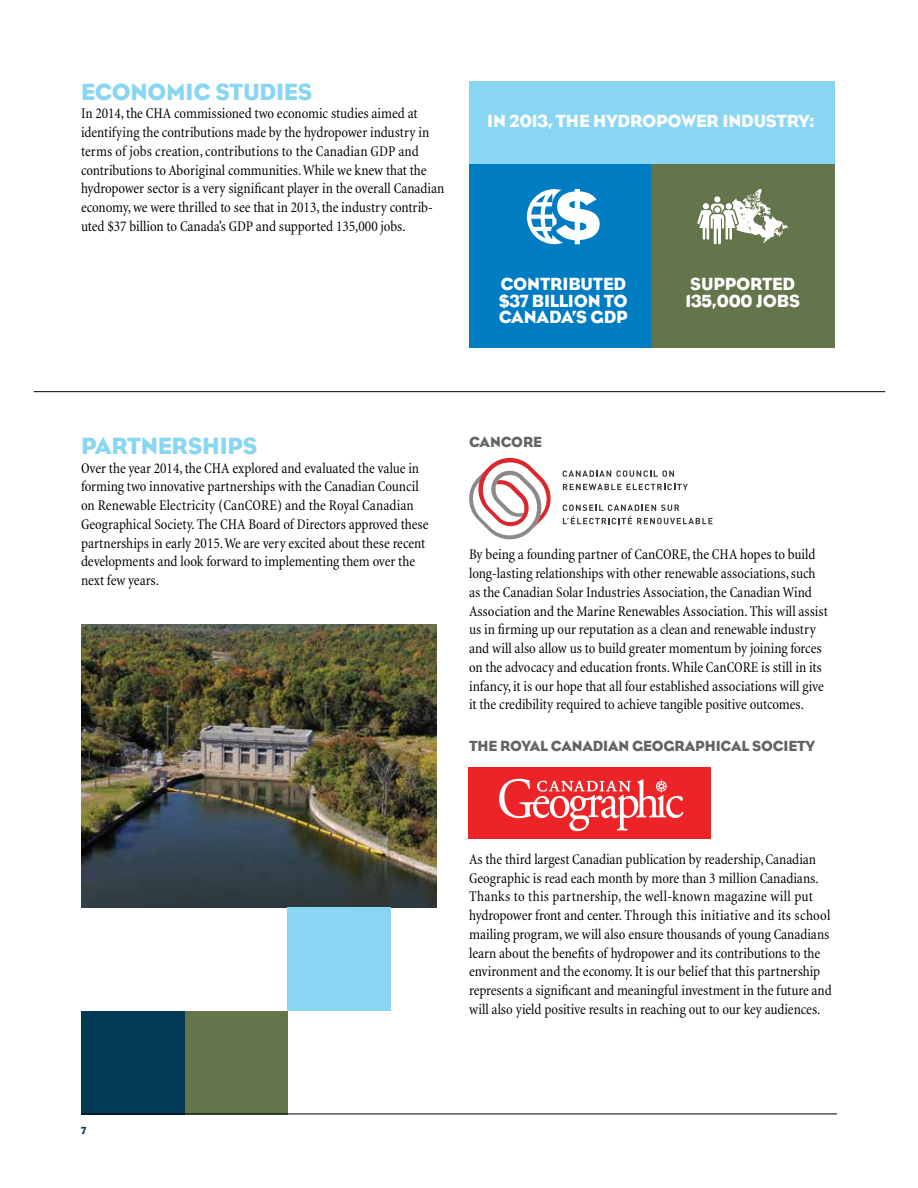
<style>
.page{position:relative;width:918px;height:1188px;background:#fff}
.page>*{position:absolute;margin:0;border:0;box-sizing:border-box;transform-origin:0 0}
.t1{font:24px "Bureau Eagle";letter-spacing:-.01em;color:#89d6f2}
.t2{font:18px/16.5px "Bureau Eagle";letter-spacing:-.01em;color:#fff;text-align:justify}
.t3{font:condensed 15px/18.8px "Minion";letter-spacing:-.005em;color:#000}
.t4{font:15px "Bureau Eagle";letter-spacing:-.01em;color:#636466}
.t5{font:10.5px "Bureau Eagle";color:#023955}
</style>
<div class="page">
<img style="left:81px;top:624px;width:355px;height:284px">
<div style="left:184px;top:1011px;width:103px;height:103px;background:#64744b"></div>
<div style="left:81px;top:1011px;width:103px;height:103px;background:#023955"></div>
<div style="left:287px;top:908px;width:104px;height:103px;background:#89d6f2"></div>
<div style="left:468px;top:767px;width:243px;height:72px;background:#ec2427"></div>
<svg style="left:499px;top:778px;width:184px;height:53px"></svg>
<svg style="left:563px;top:470px;width:111px;height:7px"></svg>
<svg style="left:563px;top:484px;width:125px;height:6px"></svg>
<svg style="left:563px;top:505px;width:150px;height:19px"></svg>
<svg style="left:469px;top:458px;width:82px;height:81px"></svg>
<hr style="left:34px;top:391px;width:851px;height:1px;background:#000">
<div style="left:469px;top:81px;width:366px;height:83px;background:#89d6f2"></div>
<div style="left:469px;top:164px;width:184px;height:184px;background:#007cc3"></div>
<div style="left:651px;top:164px;width:184px;height:184px;background:#64744b"></div>
<svg style="left:527px;top:189px;width:73px;height:55px"></svg>
<svg style="left:697px;top:189px;width:91px;height:55px"></svg>
<hr style="left:81px;top:1114px;width:756px;height:1px;background:#000">
<h1 class="t1" style="left:81px;top:78px;width:233px">ECONOMIC STUDIES</h1>
<p class="t3" style="left:81px;top:105px;width:365px">In 2014, the CHA commissioned two economic studies aimed at identifying the contributions made by the hydropower industry in terms of jobs creation, contributions to the Canadian GDP and contributions to Aboriginal communities. While we knew that the hydropower sector is a very significant player in the overall Canadian economy, we were thrilled to see that in 2013, the industry contrib&shy;uted $37 billion to Canada’s GDP and supported 135,000 jobs.</p>
<p class="t2" style="left:487px;top:113px;width:329px">IN 2013, THE HYDROPOWER INDUSTRY:</p>
<p class="t2" style="left:499px;top:276px;width:131px">CONTRIBUTED $37 BILLION TO CANADA’S GDP</p>
<p class="t2" style="left:686px;top:276px;width:116px">SUPPORTED<br>135,000 JOBS</p>
<h1 class="t1" style="left:81px;top:432px;width:178px">PARTNERSHIPS</h1>
<p class="t3" style="left:81px;top:459px;width:349px">Over the year 2014, the CHA explored and evaluated the value in forming two innovative partnerships with the Canadian Council on Renewable Electricity (CanCORE) and the Royal Canadian Geographical Society. The CHA Board of Directors approved these partnerships in early 2015. We are very excited about these recent developments and look forward to implementing them over the next few years.</p>
<p class="t4" style="left:469px;top:433px;width:74px">CANCORE</p>
<p class="t3" style="left:469px;top:546px;width:360px">By being a founding partner of CanCORE, the CHA hopes to build long-lasting relationships with other renewable associations, such as the Canadian Solar Industries Association, the Canadian Wind Association and the Marine Renewables Association. This will assist us in firming up our reputation as a clean and renewable industry and will also allow us to build greater momentum by joining forces on the advocacy and education fronts. While CanCORE is still in its infancy, it is our hope that all four established associations will give it the credibility required to achieve tangible positive outcomes.</p>
<p class="t4" style="left:469px;top:738px;width:348px">THE ROYAL CANADIAN GEOGRAPHICAL SOCIETY</p>
<p class="t3" style="left:469px;top:850px;width:364px">As the third largest Canadian publication by readership, Canadian Geographic is read each month by more than 3 million Canadians.<br>Thanks to this partnership, the well-known magazine will put hydropower front and center. Through this initiative and its school mailing program, we will also ensure thousands of young Canadians learn about the benefits of hydropower and its contributions to the environment and the economy. It is our belief that this partnership represents a significant and meaningful investment in the future and will also yield positive results in reaching out to our key audiences.</p>
<p class="t5" style="left:81px;top:1124px;width:7px">7</p>
</div>
